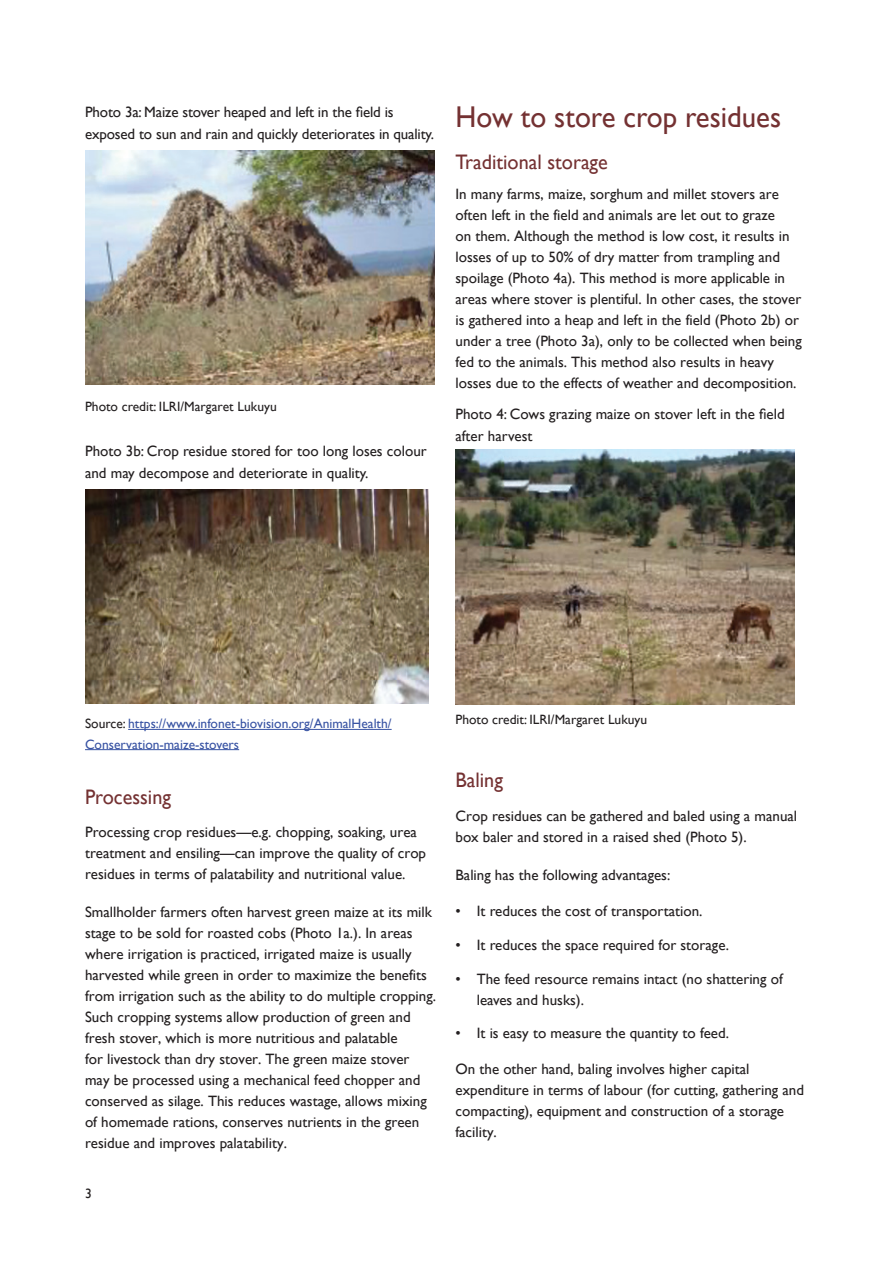
<style>
.page{position:relative;width:893px;height:1263px;background:#fff}
.page>*{position:absolute;margin:0;border:0;box-sizing:border-box;transform-origin:0 0}
.t1{font:30px "Gill Sans";color:#743132;scale:.96 1}
.t2{font:21px "Gill Sans";color:#743132;scale:.96 1}
.t3{font:15px/21px "Gill Sans";color:#231f20}
.t4{font:13.5px/20.2px "Gill Sans";color:#3853a3}
.t5{font:13.5px "Gill Sans";color:#231f20}
.s1{color:#231f20}
</style>
<div class="page">
<hr style="left:128px;top:729px;width:264px;height:1px;background:#3853a3">
<hr style="left:85px;top:749px;width:154px;height:1px;background:#3853a3">
<img style="left:85px;top:150px;width:350px;height:234px">
<img style="left:85px;top:489px;width:343px;height:215px">
<img style="left:455px;top:449px;width:340px;height:256px">
<p class="t3" style="left:85px;top:100px;width:351px;line-height:22.5px">Photo 3a: Maize stover heaped and left in the field is exposed to sun and rain and quickly deteriorates in quality.</p>
<p class="t5" style="left:85px;top:398px;width:193px">Photo credit: ILRI/Margaret Lukuyu</p>
<p class="t3" style="left:85px;top:439px;width:343px;line-height:22.5px">Photo 3b: Crop residue stored for too long loses colour and may decompose and deteriorate in quality.</p>
<h1 class="t1" style="left:455px;top:99px;width:341px">How to store crop residues</h1>
<h2 class="t2" style="left:455px;top:150px;width:160px">Traditional storage</h2>
<p class="t3" style="left:455px;top:183px;width:348px">In many farms, maize, sorghum and millet stovers are often left in the field and animals are let out to graze<br>on them. Although the method is low cost, it results in losses of up to 50% of dry matter from trampling and spoilage (Photo 4a). This method is more applicable in areas where stover is plentiful. In other cases, the stover is gathered into a heap and left in the field (Photo 2b) or under a tree (Photo 3a), only to be collected when being fed to the animals. This method also results in heavy losses due to the effects of weather and decomposition.</p>
<p class="t3" style="left:455px;top:402px;width:331px;line-height:22.5px">Photo 4: Cows grazing maize on stover left in the field after harvest</p>
<p class="t4" style="left:85px;top:713px;width:308px"><span class="s1">Source:</span> https://www.infonet-biovision.org/AnimalHealth/<br>Conservation-maize-stovers</p>
<h2 class="t2" style="left:85px;top:784px;width:91px">Processing</h2>
<p class="t3" style="left:85px;top:822px;width:343px">Processing crop residues—e.g. chopping, soaking, urea treatment and ensiling—can improve the quality of crop residues in terms of palatability and nutritional value.</p>
<p class="t3" style="left:85px;top:902px;width:352px">Smallholder farmers often harvest green maize at its milk stage to be sold for roasted cobs (Photo 1a.). In areas where irrigation is practiced, irrigated maize is usually harvested while green in order to maximize the benefits from irrigation such as the ability to do multiple cropping.<br>Such cropping systems allow production of green and fresh stover, which is more nutritious and palatable<br>for livestock than dry stover. The green maize stover may be processed using a mechanical feed chopper and conserved as silage. This reduces wastage, allows mixing of homemade rations, conserves nutrients in the green residue and improves palatability.</p>
<p class="t5" style="left:85px;top:1185px;width:8px">3</p>
<p class="t5" style="left:455px;top:711px;width:193px">Photo credit: ILRI/Margaret Lukuyu</p>
<h2 class="t2" style="left:455px;top:768px;width:51px">Baling</h2>
<p class="t3" style="left:455px;top:805px;width:343px">Crop residues can be gathered and baled using a manual box baler and stored in a raised shed (Photo 5).</p>
<p class="t3" style="left:455px;top:864px;width:216px">Baling has the following advantages:</p>
<p class="t3" style="left:455px;top:900px;width:249px">• It reduces the cost of transportation.</p>
<p class="t3" style="left:455px;top:934px;width:275px">• It reduces the space required for storage.</p>
<p class="t3" style="left:477px;top:968px;width:307px;text-indent:-21px">• The feed resource remains intact (no shattering of leaves and husks).</p>
<p class="t3" style="left:455px;top:1022px;width:275px">• It is easy to measure the quantity to feed.</p>
<p class="t3" style="left:455px;top:1058px;width:350px">On the other hand, baling involves higher capital expenditure in terms of labour (for cutting, gathering and compacting), equipment and construction of a storage facility.</p>
</div>
